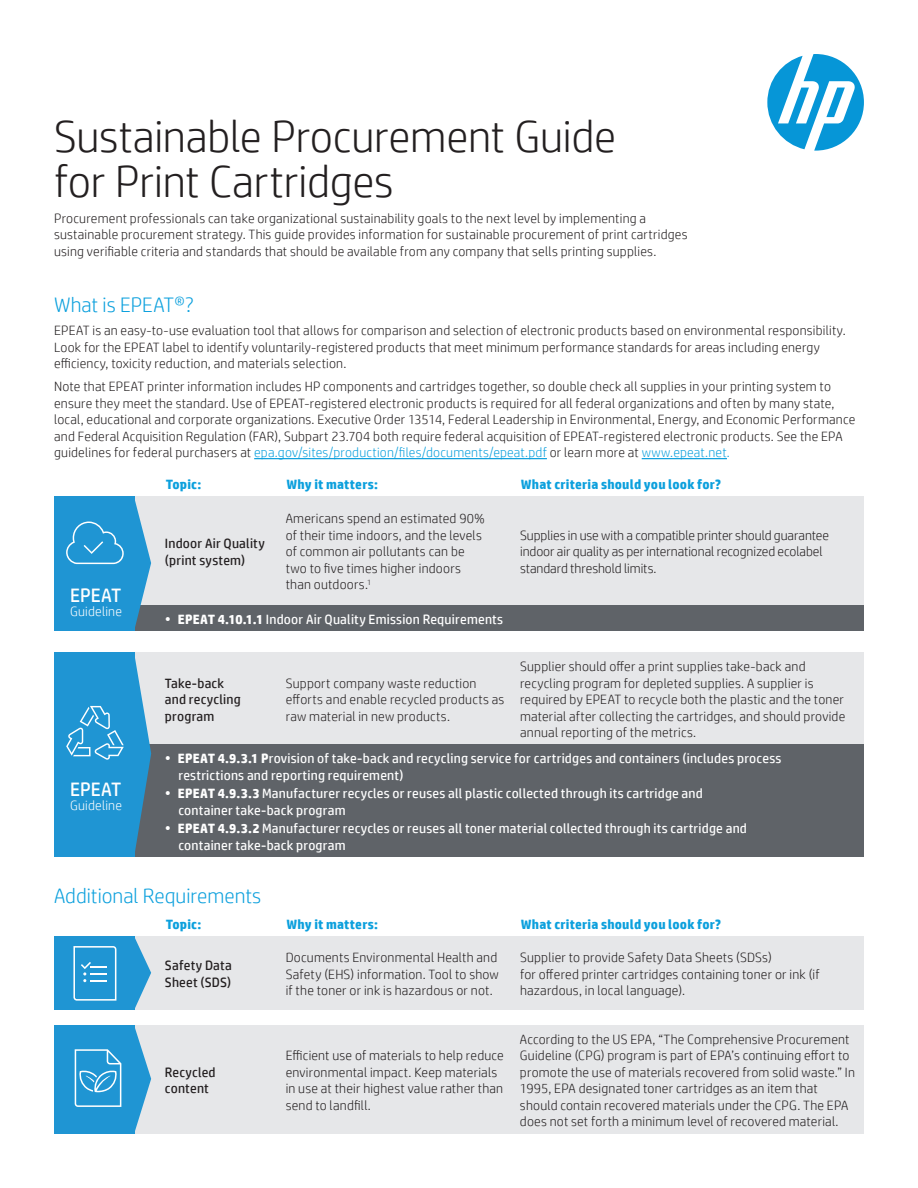
<style>
.page{position:relative;width:918px;height:1188px;background:#fff}
.page>*{position:absolute;margin:0;border:0;box-sizing:border-box;transform-origin:0 0}
.t1{font:300 45px/45px "HP Simplified";letter-spacing:-.005em;color:#231f20}
.t2{font:300 21px "HP Simplified";color:#0ca0dd}
.t3{font:19.5px "HP Simplified";color:#fff}
.t4{font:300 13.5px/16.5px "HP Simplified";letter-spacing:.015em;color:#231f20}
.t5{font:13.5px/16.5px "HP Simplified";letter-spacing:.015em;color:#fff}
.t6{font:300 13.5px/16.5px "HP Simplified";letter-spacing:-.005em;color:#231f20}
.t7{font:700 13.5px "HP Simplified";letter-spacing:.015em;color:#0ca0dd}
.t8{font:13.5px/16.5px "HP Simplified";letter-spacing:.015em;color:#231f20}
.t9{font:300 13.5px "HP Simplified";letter-spacing:.015em;color:#fff}
.s1{color:#0ca0dd}
.s2{font-weight:700}
</style>
<div class="page">
<div style="left:54px;top:653px;width:810px;height:204px;background:#e6e7e9"></div>
<div style="left:54px;top:936px;width:810px;height:74px;background:#e6e7e9"></div>
<div style="left:54px;top:936px;width:80px;height:74px;background:#1f95d3"></div>
<svg style="left:73px;top:946px;width:43px;height:55px"></svg>
<svg style="left:134px;top:936px;width:17px;height:74px"></svg>
<div style="left:54px;top:497px;width:810px;height:134px;background:#e6e7e9"></div>
<svg style="left:767px;top:54px;width:97px;height:97px"></svg>
<div style="left:54px;top:605px;width:810px;height:26px;background:#5f6368"></div>
<div style="left:54px;top:745px;width:810px;height:112px;background:#5f6368"></div>
<div style="left:54px;top:497px;width:80px;height:134px;background:#1f95d3"></div>
<svg style="left:66px;top:522px;width:58px;height:42px"></svg>
<svg style="left:134px;top:497px;width:17px;height:134px"></svg>
<div style="left:54px;top:653px;width:80px;height:204px;background:#1f95d3"></div>
<svg style="left:66px;top:706px;width:58px;height:54px"></svg>
<svg style="left:134px;top:653px;width:17px;height:204px"></svg>
<div style="left:54px;top:1025px;width:810px;height:109px;background:#e6e7e9"></div>
<div style="left:54px;top:1025px;width:80px;height:109px;background:#1f95d3"></div>
<svg style="left:75px;top:1049px;width:46px;height:58px"></svg>
<svg style="left:134px;top:1025px;width:17px;height:109px"></svg>
<hr style="left:254px;top:458px;width:293px;height:1px;background:#0ca0dd">
<hr style="left:642px;top:458px;width:85px;height:1px;background:#0ca0dd">
<h1 class="t1" style="left:54px;top:113px;width:564px">Sustainable Procurement Guide for Print Cartridges</h1>
<p class="t4" style="left:54px;top:210px;width:635px">Procurement professionals can take organizational sustainability goals to the next level by implementing a sustainable procurement strategy. This guide provides information for sustainable procurement of print cartridges using verifiable criteria and standards that should be available from any company that sells printing supplies.</p>
<h2 class="t2" style="left:54px;top:293px;width:141px">What is EPEAT®?</h2>
<p class="t4" style="left:54px;top:322px;width:793px">EPEAT is an easy-to-use evaluation tool that allows for comparison and selection of electronic products based on environmental responsibility.<br>Look for the EPEAT label to identify voluntarily-registered products that meet minimum performance standards for areas including energy efficiency, toxicity reduction, and materials selection.</p>
<p class="t4" style="left:54px;top:378px;width:803px">Note that EPEAT printer information includes HP components and cartridges together, so double check all supplies in your printing system to ensure they meet the standard. Use of EPEAT-registered electronic products is required for all federal organizations and often by many state, local, educational and corporate organizations. Executive Order 13514, Federal Leadership in Environmental, Energy, and Economic Performance and Federal Acquisition Regulation (FAR), Subpart 23.704 both require federal acquisition of EPEAT-registered electronic products. See the EPA guidelines for federal purchasers at <span class="s1">epa.gov/sites/production/files/documents/epeat.pdf</span> or learn more at <span class="s1">www.epeat.net.</span></p>
<h3 class="t3" style="left:70px;top:584px;width:53px">EPEAT</h3>
<p class="t9" style="left:70px;top:604px;width:53px">Guideline</p>
<h3 class="t3" style="left:70px;top:778px;width:53px">EPEAT</h3>
<p class="t9" style="left:70px;top:798px;width:53px">Guideline</p>
<p class="t7" style="left:166px;top:477px;width:37px">Topic:</p>
<p class="t7" style="left:286px;top:477px;width:93px">Why it matters:</p>
<p class="t7" style="left:521px;top:477px;width:202px">What criteria should you look for?</p>
<p class="t4" style="left:286px;top:510px;width:200px">Americans spend an estimated 90% of their time indoors, and the levels of common air pollutants can be two to five times higher indoors than outdoors.<sup>1</sup></p>
<p class="t8" style="left:165px;top:535px;width:101px">Indoor Air Quality (print system)</p>
<p class="t6" style="left:520px;top:527px;width:310px">Supplies in use with a compatible printer should guarantee indoor air quality as per international recognized ecolabel standard threshold limits.</p>
<p class="t5" style="left:165px;top:611px;width:340px">• <span class="s2">EPEAT 4.10.1.1</span> Indoor Air Quality Emission Requirements</p>
<p class="t8" style="left:165px;top:675px;width:77px">Take-back and recycling program</p>
<p class="t4" style="left:286px;top:675px;width:220px">Support company waste reduction efforts and enable recycled products as raw material in new products.</p>
<p class="t4" style="left:520px;top:658px;width:327px">Supplier should offer a print supplies take-back and recycling program for depleted supplies. A supplier is required by EPEAT to recycle both the plastic and the toner material after collecting the cartridges, and should provide annual reporting of the metrics.</p>
<p class="t5" style="left:178px;top:750px;width:605px;text-indent:-14px">• <span class="s2">EPEAT 4.9.3.1 P</span>rovision of take-back and recycling service for cartridges and containers (includes process restrictions and reporting requirement)</p>
<p class="t5" style="left:178px;top:785px;width:526px;text-indent:-14px">• <span class="s2">EPEAT 4.9.3.3</span> Manufacturer recycles or reuses all plastic collected through its cartridge and container take-back program</p>
<p class="t5" style="left:178px;top:820px;width:570px;text-indent:-14px">• <span class="s2">EPEAT 4.9.3.2</span> Manufacturer recycles or reuses all toner material collected through its cartridge and container take-back program</p>
<h2 class="t2" style="left:54px;top:884px;width:209px">Additional Requirements</h2>
<p class="t7" style="left:166px;top:916px;width:37px">Topic:</p>
<p class="t7" style="left:286px;top:916px;width:93px">Why it matters:</p>
<p class="t7" style="left:521px;top:916px;width:202px">What criteria should you look for?</p>
<p class="t8" style="left:165px;top:957px;width:68px">Safety Data<br>Sheet (SDS)</p>
<p class="t4" style="left:520px;top:949px;width:301px">Supplier to provide Safety Data Sheets (SDSs)<br>for offered printer cartridges containing toner or ink (if hazardous, in local language).</p>
<p class="t4" style="left:286px;top:949px;width:215px">Documents Environmental Health and<br>Safety (EHS) information. Tool to show if the toner or ink is hazardous or not.</p>
<p class="t8" style="left:165px;top:1064px;width:52px">Recycled content</p>
<p class="t4" style="left:286px;top:1047px;width:220px">Efficient use of materials to help reduce environmental impact. Keep materials in use at their highest value rather than send to landfill.</p>
<p class="t4" style="left:520px;top:1031px;width:337px">According to the US EPA, “The Comprehensive Procurement Guideline (CPG) program is part of EPA’s continuing effort to promote the use of materials recovered from solid waste.” In 1995, EPA designated toner cartridges as an item that should contain recovered materials under the CPG. The EPA does not set forth a minimum level of recovered material.</p>
</div>
